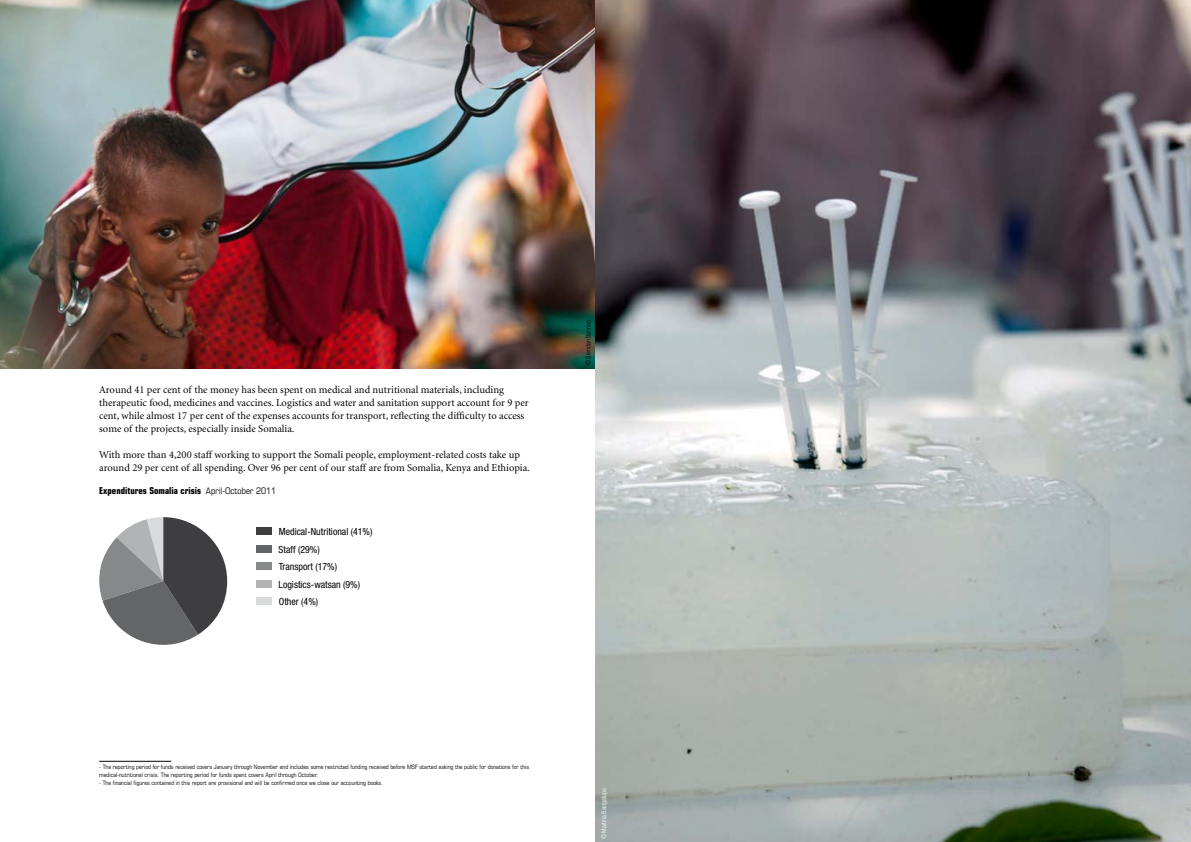
<style>
.page{position:relative;width:1191px;height:842px;background:#fff}
.page>*{position:absolute;margin:0;border:0;box-sizing:border-box;transform-origin:0 0}
.t1{font:10.5px/13px "Minion";color:#000}
.t2{font:condensed 9.9px "Helvetica Neue";color:#000}
.t3{font:700 condensed 9.5px "Eurostile";color:#000}
.t4{font:300 condensed 6.5px "Helvetica Neue";color:#fff}
.t5{font:300 condensed 6.5px "Helvetica Neue";color:#000}
.t6{font:condensed 6px/8px "Eurostile";color:#000}
.s1{font-weight:400;font-size:9px}
</style>
<div class="page">
<svg style="left:99px;top:517px;width:128px;height:128px"></svg>
<div style="left:257px;top:597px;width:15px;height:8px;background:#d9dadb"></div>
<div style="left:256px;top:527px;width:16px;height:8px;background:#3e3d40"></div>
<div style="left:256px;top:580px;width:16px;height:8px;background:#b1b3b4"></div>
<div style="left:256px;top:562px;width:16px;height:8px;background:#87888a"></div>
<div style="left:256px;top:545px;width:16px;height:8px;background:#646567"></div>
<hr style="left:99px;top:761px;width:72px;height:1px;background:#000">
<img style="left:0;top:0;width:595px;height:369px">
<img style="left:595px;top:0;width:596px;height:842px">
<p class="t1" style="left:99px;top:383px;width:431px">Around 41 per cent of the money has been spent on medical and nutritional materials, including therapeutic food, medicines and vaccines. Logistics and water and sanitation support account for 9 per cent, while almost 17 per cent of the expenses accounts for transport, reflecting the difficulty to access some of the projects, especially inside Somalia.</p>
<p class="t1" style="left:99px;top:448px;width:432px">With more than 4,200 staff working to support the Somali people, employment-related costs take up around 29 per cent of all spending. Over 96 per cent of our staff are from Somalia, Kenya and Ethiopia.</p>
<p class="t3" style="left:99px;top:485px;width:178px">Expenditures Somalia crisis <span class="s1">April-October 2011</span></p>
<p class="t2" style="left:279px;top:526px;width:95px">Medical-Nutritional (41%)</p>
<p class="t2" style="left:279px;top:561px;width:60px">Transport (17%)</p>
<p class="t2" style="left:279px;top:544px;width:43px">Staff (29%)</p>
<p class="t2" style="left:279px;top:578px;width:83px">Logistics-watsan (9%)</p>
<p class="t2" style="left:279px;top:596px;width:41px">Other (4%)</p>
<p class="t5" style="left:584px;top:365px;width:47px;rotate:-90deg">© Brendan Bannon</p>
<p class="t6" style="left:99px;top:763px;width:431px">- The reporting period for funds received covers January through November and includes some restricted funding received before MSF started asking the public for donations for this medical-nutritional crisis. The reporting period for funds spent covers April through October.</p>
<p class="t6" style="left:99px;top:779px;width:285px">- The financial figures contained in this report are provisional and will be confirmed once we close our accounting books.</p>
<p class="t4" style="left:600px;top:839px;width:53px;rotate:-90deg">© Martina Bacigalupo</p>
</div>
